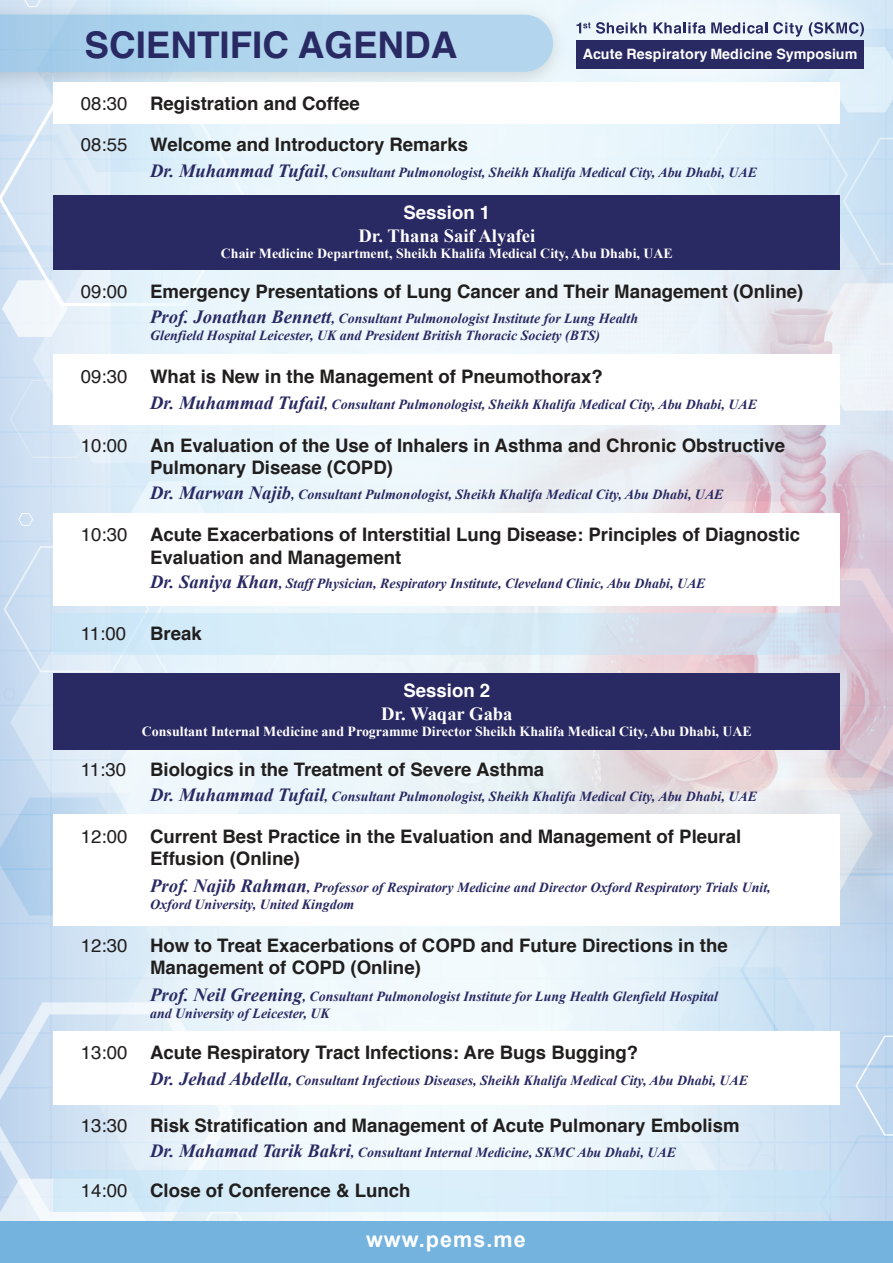
<style>
.page{position:relative;width:893px;height:1263px;background:#fff}
.page>*{position:absolute;margin:0;border:0;box-sizing:border-box;transform-origin:0 0}
.t1{font:700 36.75px "Helvetica";color:#292963}
.t2{font:700 21.6px "Arial";letter-spacing:.05em;color:#fff}
.t3{font:700 18.6px/22.4px "Helvetica";color:#211e1e}
.t4{font:18.6px "Helvetica";color:#211e1e}
.t5{font:700 18.6px "Times New Roman";color:#fff}
.t6{font:700 18.6px "Helvetica";color:#fff}
.t7{font:700 14.25px "Helvetica";color:#fff}
.t8{font:italic 700 13.95px/16.6px "Times New Roman";color:#292963}
.t9{font:700 13.95px "Times New Roman";color:#fff}
.s1{font-weight:400}
.s2{font-size:18.6px}
.s3{font-style:normal}
</style>
<div class="page">
<img style="left:0;top:0;width:893px;height:1221px">
<img style="left:120px;top:220px;width:773px;height:766px">
<div style="left:0;top:1221px;width:893px;height:42px;background:#74b3de"></div>
<svg style="left:0;top:0;width:892px;height:105px;background:#c6deef"></svg>
<div style="left:576px;top:40px;width:288px;height:29px;background:#292963"></div>
<div style="left:53px;top:82px;width:786px;height:42px;background:#fff"></div>
<div style="left:53px;top:196px;width:786px;height:74px;background:#292963"></div>
<div style="left:53px;top:674px;width:786px;height:76px;background:#292963"></div>
<div style="left:53px;top:355px;width:786px;height:70px;background:#fff"></div>
<div style="left:53px;top:513px;width:786px;height:93px;background:#fff"></div>
<div style="left:53px;top:613px;width:786px;height:42px;background:linear-gradient(to right,#d2effd,#d5ddea)"></div>
<div style="left:53px;top:814px;width:786px;height:112px;background:#fff"></div>
<div style="left:53px;top:1031px;width:786px;height:73px;background:#fff"></div>
<div style="left:54px;top:1170px;width:786px;height:42px;background:linear-gradient(to right,#d9eefa,#d0e8f7)"></div>
<h1 class="t1" style="left:85px;top:15px;width:374px">SCIENTIFIC AGENDA</h1>
<h3 class="t3" style="left:81px;top:93px;width:280px"><span class="s1">08:30</span> Registration and Coffee</h3>
<p class="t7" style="left:583px;top:42px;width:276px">Acute Respiratory Medicine Symposium</p>
<h3 class="t4" style="left:81px;top:130px;width:48px">08:55</h3>
<h3 class="t3" style="left:150px;top:134px;width:319px">Welcome and Introductory Remarks</h3>
<p class="t8" style="left:150px;top:163px;width:608px"><span class="s2">Dr. Muhammad Tufail</span><span class="s3">,</span> Consultant Pulmonologist, Sheikh Khalifa Medical City, Abu Dhabi, UAE</p>
<h3 class="t6" style="left:403px;top:198px;width:88px">Session 1</h3>
<h3 class="t5" style="left:359px;top:222px;width:178px">Dr. Thana Saif Alyafei</h3>
<p class="t9" style="left:221px;top:244px;width:453px">Chair Medicine Department, Sheikh Khalifa Medical City, Abu Dhabi, UAE</p>
<h3 class="t4" style="left:81px;top:277px;width:48px">09:00</h3>
<h3 class="t3" style="left:150px;top:280px;width:655px">Emergency Presentations of Lung Cancer and Their Management (Online)</h3>
<p class="t8" style="left:150px;top:310px;width:489px"><span class="s2">Prof. Jonathan Bennett</span>, Consultant Pulmonologist Institute for Lung Health<br>Glenfield Hospital Leicester, UK and President British Thoracic Society (BTS)</p>
<h3 class="t4" style="left:81px;top:362px;width:48px">09:30</h3>
<h3 class="t3" style="left:150px;top:366px;width:454px">What is New in the Management of Pneumothorax?</h3>
<p class="t8" style="left:150px;top:395px;width:608px"><span class="s2">Dr. Muhammad Tufail</span>, Consultant Pulmonologist, Sheikh Khalifa Medical City, Abu Dhabi, UAE</p>
<h3 class="t4" style="left:81px;top:431px;width:48px">10:00</h3>
<h3 class="t3" style="left:150px;top:434px;width:636px">An Evaluation of the Use of Inhalers in Asthma and Chronic Obstructive<br>Pulmonary Disease (COPD)</h3>
<p class="t8" style="left:150px;top:486px;width:575px"><span class="s2">Dr. Marwan Najib</span>, Consultant Pulmonologist, Sheikh Khalifa Medical City, Abu Dhabi, UAE</p>
<h3 class="t4" style="left:81px;top:520px;width:48px">10:30</h3>
<h3 class="t3" style="left:150px;top:524px;width:652px">Acute Exacerbations of Interstitial Lung Disease: Principles of Diagnostic<br>Evaluation and Management</h3>
<p class="t8" style="left:150px;top:575px;width:557px"><span class="s2">Dr. Saniya Khan</span>, Staff Physician, Respiratory Institute, Cleveland Clinic, Abu Dhabi, UAE</p>
<h3 class="t4" style="left:81px;top:619px;width:47px">11:00</h3>
<h3 class="t3" style="left:150px;top:623px;width:53px">Break</h3>
<h3 class="t6" style="left:403px;top:676px;width:88px">Session 2</h3>
<h3 class="t5" style="left:381px;top:700px;width:133px">Dr. Waqar Gaba</h3>
<p class="t9" style="left:142px;top:722px;width:611px">Consultant Internal Medicine and Programme Director Sheikh Khalifa Medical City, Abu Dhabi, UAE</p>
<h3 class="t4" style="left:81px;top:755px;width:47px">11:30</h3>
<h3 class="t3" style="left:150px;top:758px;width:396px">Biologics in the Treatment of Severe Asthma</h3>
<p class="t8" style="left:150px;top:788px;width:608px"><span class="s2">Dr. Muhammad Tufail</span>, Consultant Pulmonologist, Sheikh Khalifa Medical City, Abu Dhabi, UAE</p>
<h3 class="t4" style="left:81px;top:822px;width:48px">12:00</h3>
<h3 class="t3" style="left:150px;top:825px;width:593px">Current Best Practice in the Evaluation and Management of Pleural<br>Effusion (Online)</h3>
<p class="t8" style="left:150px;top:878px;width:622px"><span class="s2">Prof. Najib Rahman</span>, Professor of Respiratory Medicine and Director Oxford Respiratory Trials Unit,<br>Oxford University, United Kingdom</p>
<h3 class="t4" style="left:81px;top:931px;width:48px">12:30</h3>
<h3 class="t3" style="left:150px;top:935px;width:579px">How to Treat Exacerbations of COPD and Future Directions in the<br>Management of COPD (Online)</h3>
<p class="t8" style="left:150px;top:988px;width:569px"><span class="s2">Prof. Neil Greening</span>, Consultant Pulmonologist Institute for Lung Health Glenfield Hospital and University of Leicester, UK</p>
<h3 class="t4" style="left:81px;top:1038px;width:48px">13:00</h3>
<h3 class="t3" style="left:150px;top:1042px;width:490px">Acute Respiratory Tract Infections: Are Bugs Bugging?</h3>
<p class="t8" style="left:150px;top:1071px;width:600px"><span class="s2">Dr. Jehad Abdella</span>, Consultant Infectious Diseases, Sheikh Khalifa Medical City, Abu Dhabi, UAE</p>
<h3 class="t4" style="left:81px;top:1111px;width:48px">13:30</h3>
<h3 class="t3" style="left:150px;top:1114px;width:591px">Risk Stratification and Management of Acute Pulmonary Embolism</h3>
<p class="t8" style="left:150px;top:1144px;width:527px"><span class="s2">Dr. Mahamad Tarik Bakri</span>, Consultant Internal Medicine, SKMC Abu Dhabi, UAE</p>
<h3 class="t3" style="left:81px;top:1179px;width:331px"><span class="s1">14:00</span> Close of Conference &amp; Lunch</h3>
<h2 class="t2" style="left:366px;top:1224px;width:161px">www.pems.me</h2>
</div>
